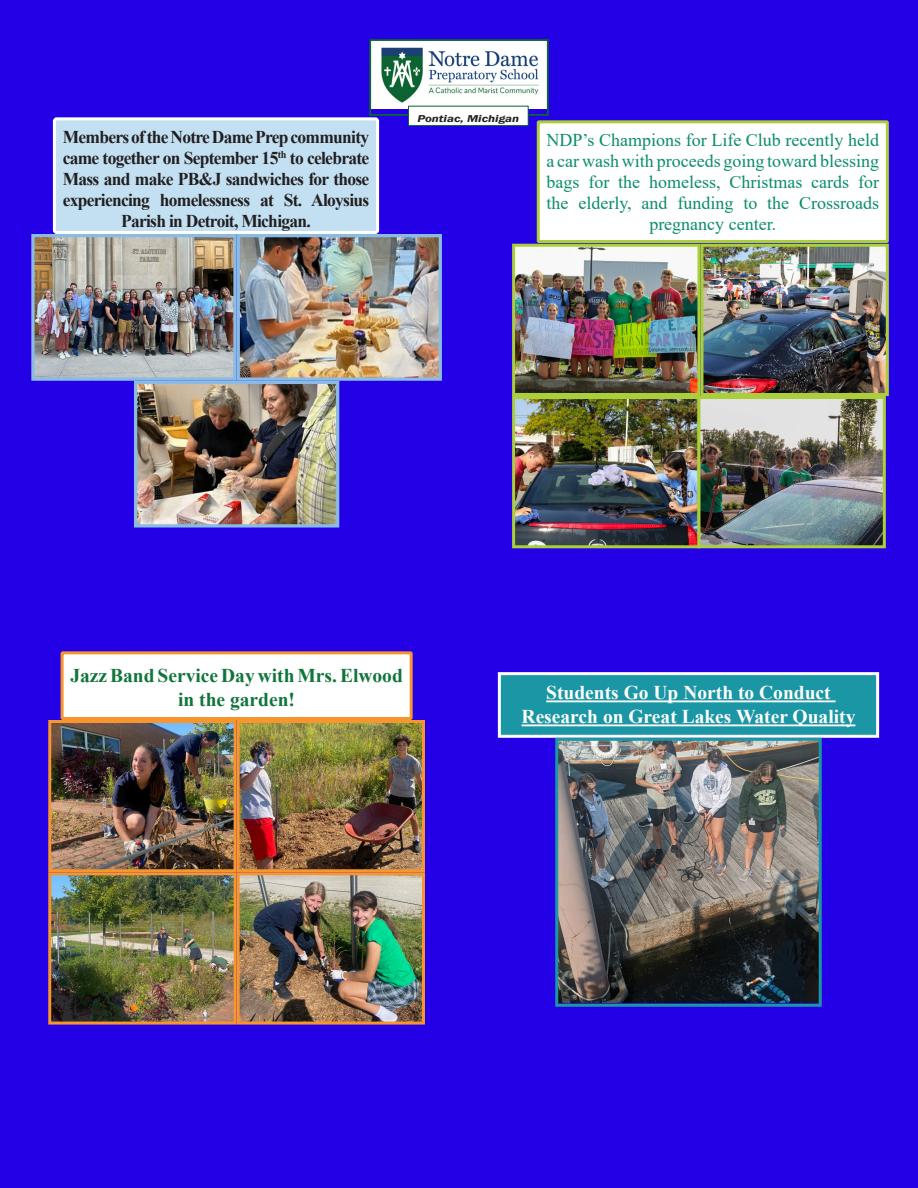
<style>
.page{position:relative;width:918px;height:1188px;background:#2400e6}
.page>*{position:absolute;margin:0;border:0;box-sizing:border-box;transform-origin:0 0}
.t1{font:700 19.5px/24px "Times New Roman";color:#fff;text-align:center}
.t2{font:700 19.5px/24px "Times New Roman";color:#0f753b;text-align:center}
.t3{font:700 18px/21px "Times New Roman";letter-spacing:-.04em;color:#231f20;text-align:center}
.t4{font:18px/21px "Times New Roman";color:#0b8d6b;text-align:center}
.t5{font:italic 600 10.2px "Franklin Gothic";color:#231f20;scale:1.26 1}
</style>
<div class="page">
<img style="left:372px;top:42px;width:174px;height:66px">
<div style="left:369px;top:39px;width:180px;height:77px;border:2px solid #0d6333"></div>
<div style="left:408px;top:106px;width:120px;height:20px;background:#fff"></div>
<div style="left:408px;top:106px;width:121px;height:20px;border:1px solid #0d6333"></div>
<svg style="left:52px;top:117px;width:328px;height:117px"></svg>
<img style="left:35px;top:238px;width:198px;height:139px">
<div style="left:31px;top:234px;width:206px;height:147px;border:3px solid #8abbe4"></div>
<img style="left:241px;top:238px;width:197px;height:139px">
<div style="left:237px;top:234px;width:205px;height:147px;border:3px solid #8abbe4"></div>
<img style="left:138px;top:385px;width:197px;height:139px">
<div style="left:134px;top:381px;width:205px;height:147px;border:3px solid #8abbe4"></div>
<div style="left:538px;top:122px;width:349px;height:120px;background:#fff"></div>
<div style="left:537px;top:120px;width:352px;height:123px;border:3px solid #abcf38"></div>
<img style="left:516px;top:248px;width:180px;height:144px">
<div style="left:512px;top:244px;width:188px;height:152px;border:3px solid #abcf3a"></div>
<img style="left:704px;top:248px;width:181px;height:144px">
<div style="left:700px;top:244px;width:189px;height:152px;border:3px solid #abcf3a"></div>
<img style="left:516px;top:400px;width:180px;height:144px">
<div style="left:512px;top:396px;width:188px;height:152px;border:3px solid #abcf3a"></div>
<img style="left:701px;top:400px;width:181px;height:144px">
<div style="left:697px;top:396px;width:189px;height:152px;border:3px solid #abcf3a"></div>
<div style="left:62px;top:653px;width:349px;height:65px;background:#fff"></div>
<div style="left:61px;top:651px;width:352px;height:69px;border:3px solid #f7952c"></div>
<img style="left:52px;top:724px;width:181px;height:144px">
<div style="left:48px;top:720px;width:189px;height:152px;border:3px solid #f7952e"></div>
<img style="left:241px;top:724px;width:180px;height:144px">
<div style="left:237px;top:720px;width:188px;height:152px;border:3px solid #f7952e"></div>
<img style="left:52px;top:876px;width:181px;height:145px">
<div style="left:48px;top:872px;width:189px;height:153px;border:3px solid #f7952e"></div>
<img style="left:241px;top:876px;width:180px;height:145px">
<div style="left:237px;top:872px;width:188px;height:153px;border:3px solid #f7952e"></div>
<svg style="left:497px;top:672px;width:383px;height:66px"></svg>
<img style="left:559px;top:742px;width:259px;height:261px">
<div style="left:555px;top:738px;width:267px;height:269px;border:3px solid #1a96a5"></div>
<p class="t5" style="left:417px;top:112px;width:82px">Pontiac, Michigan</p>
<p class="t3" style="left:63px;top:126px;width:308px">Members of the Notre Dame Prep community came together on September 15<sup>th</sup> to celebrate Mass and make PB&amp;J sandwiches for those experiencing homelessness at St. Aloysius Parish in Detroit, Michigan.</p>
<p class="t4" style="left:547px;top:129px;width:334px">NDP’s Champions for Life Club recently held a car wash with proceeds going toward blessing bags for the homeless, Christmas cards for the elderly, and funding to the Crossroads pregnancy center.</p>
<p class="t2" style="left:70px;top:663px;width:334px">Jazz Band Service Day with Mrs. Elwood in the garden!</p>
<p class="t1" style="left:522px;top:680px;width:335px">Students Go Up North to Conduct<br>Research on Great Lakes Water Quality</p>
</div>
